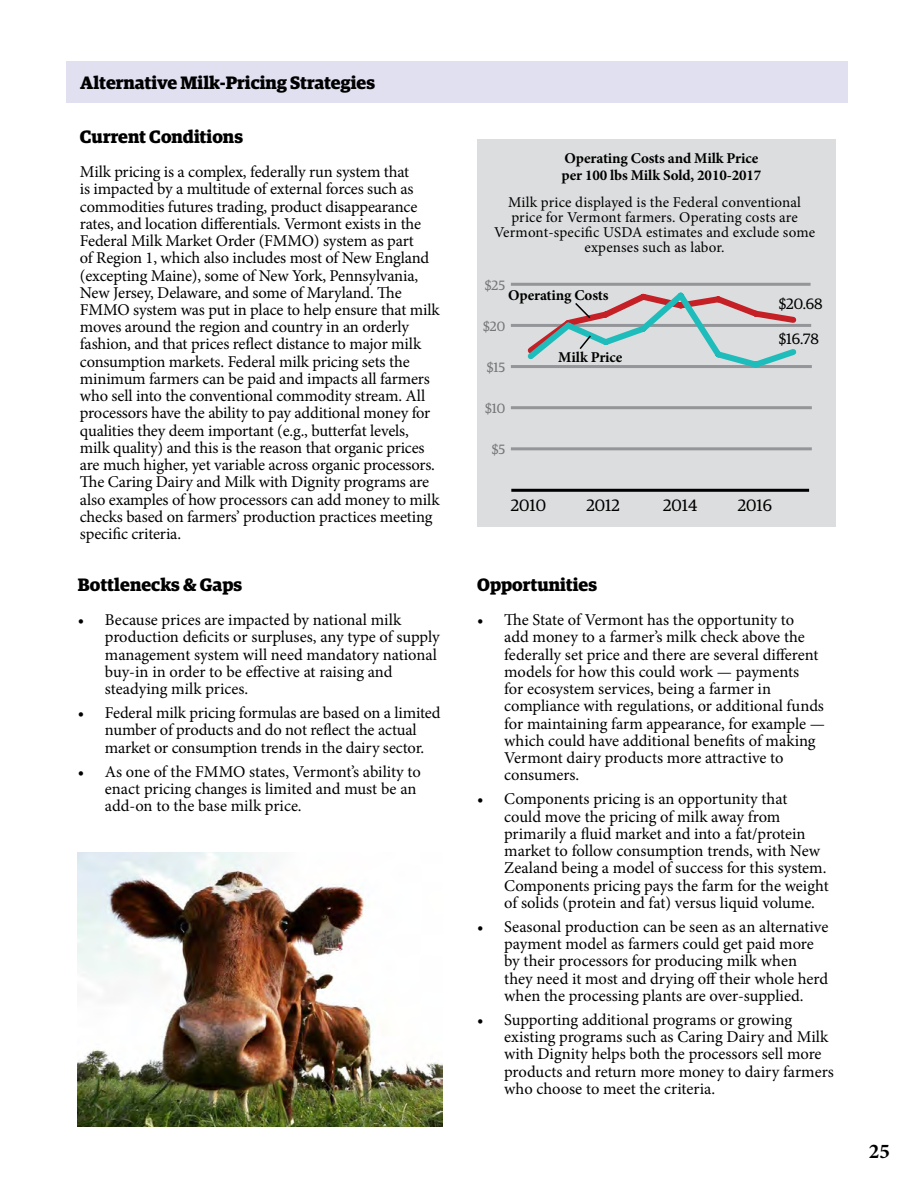
<style>
.page{position:relative;width:918px;height:1188px;background:#fff}
.page>*{position:absolute;margin:0;border:0;box-sizing:border-box;transform-origin:0 0}
.t1{font:700 21px "Minion Pro";color:#000}
.t2{font:700 18px "Guardian Egyp";color:#000}
.t3{font:16.5px/17.2px "Minion Pro";letter-spacing:-.01em;color:#000}
.t4{font:16.5px "Guardian Egyp";color:#000}
.t5{font:15px/15px "Minion Pro";letter-spacing:.01em;color:#000;text-align:center}
.t6{font:700 15px/16.5px "Minion Pro";letter-spacing:-.01em;color:#000}
.t7{font:15px "Guardian Egyp";color:#000}
.t8{font:13.5px "Guardian Egyp";color:#737577}
</style>
<div class="page">
<div style="left:67px;top:61px;width:781px;height:41px;background:#e0e0f1"></div>
<div style="left:477px;top:139px;width:359px;height:388px;background:#dcddde"></div>
<hr style="left:511px;top:365px;width:301px;height:3px;background:#939598">
<hr style="left:511px;top:406px;width:301px;height:3px;background:#939598">
<hr style="left:511px;top:447px;width:301px;height:3px;background:#939598">
<hr style="left:511px;top:283px;width:300px;height:3px;background:#939598">
<hr style="left:511px;top:324px;width:300px;height:3px;background:#939598">
<hr style="left:511px;top:489px;width:298px;height:3px;background:#000">
<svg style="left:527px;top:292px;width:270px;height:76px"></svg>
<img style="left:78px;top:853px;width:365px;height:273px">
<p class="t2" style="left:80px;top:69px;width:296px">Alternative Milk-Pricing Strategies</p>
<p class="t2" style="left:80px;top:122px;width:165px">Current Conditions</p>
<p class="t3" style="left:80px;top:163px;width:361px">Milk pricing is a complex, federally run system that<br>is impacted by a multitude of external forces such as commodities futures trading, product disappearance rates, and location differentials. Vermont exists in the Federal Milk Market Order (FMMO) system as part<br>of Region 1, which also includes most of New England (excepting Maine), some of New York, Pennsylvania, New Jersey, Delaware, and some of Maryland. The FMMO system was put in place to help ensure that milk moves around the region and country in an orderly fashion, and that prices reflect distance to major milk consumption markets. Federal milk pricing sets the minimum farmers can be paid and impacts all farmers who sell into the conventional commodity stream. All processors have the ability to pay additional money for qualities they deem important (e.g., butterfat levels, milk quality) and this is the reason that organic prices are much higher, yet variable across organic processors.<br>The Caring Dairy and Milk with Dignity programs are also examples of how processors can add money to milk checks based on farmers’ production practices meeting specific criteria.</p>
<p class="t2" style="left:78px;top:571px;width:166px">Bottlenecks &amp; Gaps</p>
<p class="t3" style="left:105px;top:611px;width:336px;text-indent:-27px">• Because prices are impacted by national milk production deficits or surpluses, any type of supply management system will need mandatory national buy-in in order to be effective at raising and steadying milk prices.</p>
<p class="t3" style="left:105px;top:704px;width:337px;text-indent:-27px">• Federal milk pricing formulas are based on a limited number of products and do not reflect the actual market or consumption trends in the dairy sector.</p>
<p class="t3" style="left:105px;top:763px;width:318px;text-indent:-27px">• As one of the FMMO states, Vermont’s ability to enact pricing changes is limited and must be an add-on to the base milk price.</p>
<p class="t6" style="left:561px;top:150px;width:201px">Operating Costs and Milk Price per 100 lbs Milk Sold, 2010-2017</p>
<p class="t5" style="left:494px;top:194px;width:323px">Milk price displayed is the Federal conventional price for Vermont farmers. Operating costs are Vermont-specific USDA estimates and exclude some expenses such as labor.</p>
<p class="t8" style="left:485px;top:276px;width:22px">$25</p>
<p class="t6" style="left:508px;top:287px;width:102px">Operating Costs</p>
<p class="t8" style="left:483px;top:317px;width:24px">$20</p>
<p class="t8" style="left:487px;top:358px;width:20px">$15</p>
<p class="t8" style="left:485px;top:399px;width:22px">$10</p>
<p class="t8" style="left:492px;top:440px;width:15px">$5</p>
<p class="t6" style="left:558px;top:349px;width:66px">Milk Price</p>
<p class="t7" style="left:779px;top:294px;width:45px">$20.68</p>
<p class="t7" style="left:779px;top:329px;width:42px">$16.78</p>
<p class="t4" style="left:511px;top:494px;width:37px">2010</p>
<p class="t4" style="left:586px;top:494px;width:35px">2012</p>
<p class="t4" style="left:663px;top:494px;width:36px">2014</p>
<p class="t4" style="left:738px;top:494px;width:36px">2016</p>
<p class="t2" style="left:477px;top:571px;width:121px">Opportunities</p>
<p class="t3" style="left:504px;top:611px;width:322px;text-indent:-27px">• The State of Vermont has the opportunity to<br>add money to a farmer’s milk check above the federally set price and there are several different models for how this could work — payments<br>for ecosystem services, being a farmer in compliance with regulations, or additional funds for maintaining farm appearance, for example — which could have additional benefits of making Vermont dairy products more attractive to consumers.</p>
<p class="t3" style="left:504px;top:791px;width:326px;text-indent:-27px">• Components pricing is an opportunity that<br>could move the pricing of milk away from primarily a fluid market and into a fat/protein market to follow consumption trends, with New Zealand being a model of success for this system.<br>Components pricing pays the farm for the weight of solids (protein and fat) versus liquid volume.</p>
<p class="t3" style="left:504px;top:918px;width:326px;text-indent:-27px">• Seasonal production can be seen as an alternative payment model as farmers could get paid more by their processors for producing milk when they need it most and drying off their whole herd when the processing plants are over-supplied.</p>
<p class="t3" style="left:504px;top:1011px;width:331px;text-indent:-27px">• Supporting additional programs or growing existing programs such as Caring Dairy and Milk with Dignity helps both the processors sell more products and return more money to dairy farmers who choose to meet the criteria.</p>
<p class="t1" style="left:869px;top:1136px;width:22px">25</p>
</div>
